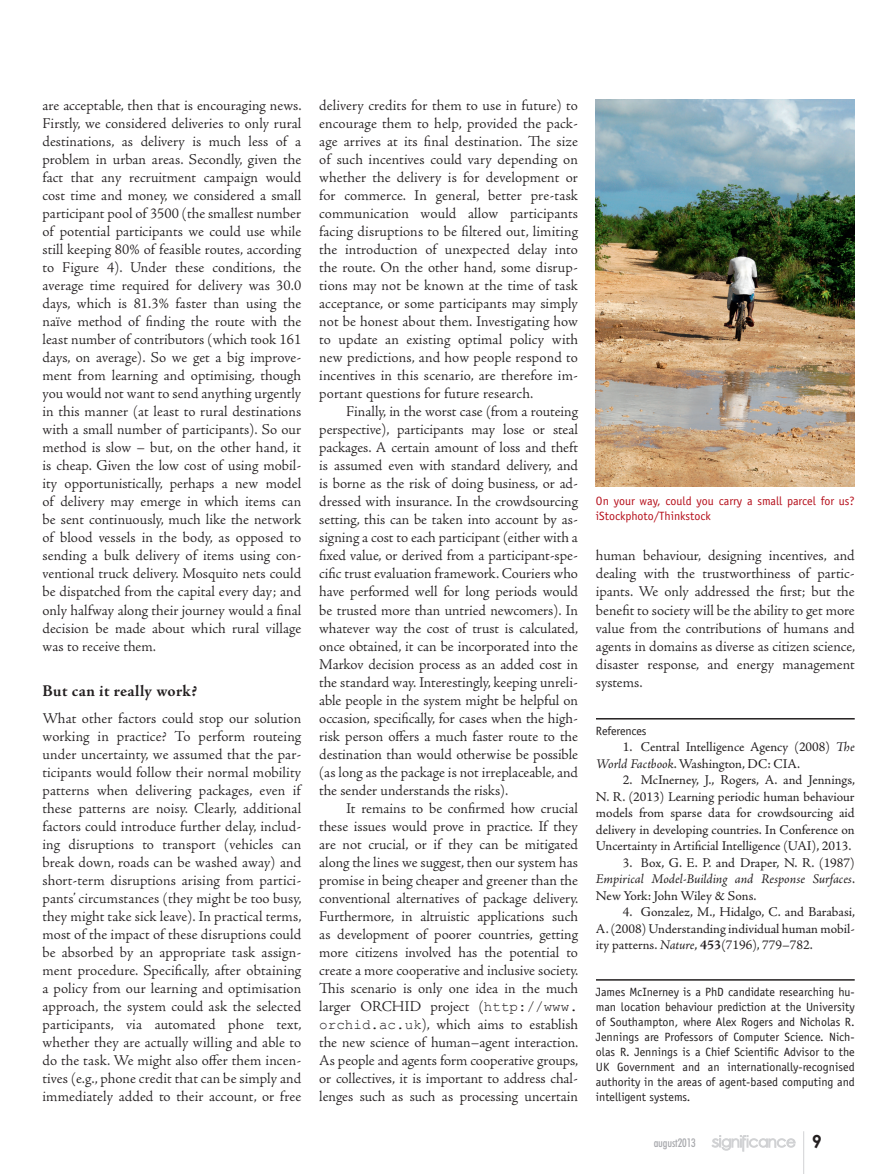
<style>
.page{position:relative;width:893px;height:1174px;background:#fff}
.page>*{position:absolute;margin:0;border:0;box-sizing:border-box;transform-origin:0 0}
.t1{font:700 18px "Century Gothic";color:#231f20}
.t2{font:700 16.5px "Adobe Jenson Pro";letter-spacing:.02em;color:#231f20}
.t3{font:300 15px/18px "Adobe Jenson Pro";color:#231f20;text-align:justify}
.t4{font:13.5px/16.5px "Adobe Jenson Pro";color:#231f20;text-align:justify}
.t5{font:12px/15px "Officina Sans";color:#231f20;text-align:justify}
.t6{font:12px/15px "Officina Sans";color:#b50e1a}
.t7{font:500 condensed 12px "Futura BT";letter-spacing:-.01em;color:#a8a9ad}
.s1{font-family:"Courier New";font-weight:400;font-size:14.25px}
.s2{font-style:italic}
.s3{font-weight:700}
</style>
<div class="page">
<svg style="left:711px;top:1135px;width:85px;height:16px"></svg>
<hr style="left:803px;top:1131px;width:1px;height:43px;background:#d1d2d4">
<hr style="left:596px;top:718px;width:259px;height:1px;background:#231f20">
<hr style="left:596px;top:979px;width:259px;height:1px;background:#231f20">
<img style="left:596px;top:100px;width:259px;height:387px">
<p class="t3" style="left:43px;top:97px;width:261px">are acceptable, then that is encouraging news.<br>Firstly, we considered deliveries to only rural destinations, as delivery is much less of a problem in urban areas. Secondly, given the fact that any recruitment campaign would cost time and money, we considered a small participant pool of 3500 (the smallest number of potential participants we could use while still keeping 80% of feasible routes, according to Figure 4). Under these conditions, the average time required for delivery was 30.0 days, which is 81.3% faster than using the naïve method of finding the route with the least number of contributors (which took 161 days, on average). So we get a big improve&shy;ment from learning and optimising, though you would not want to send anything urgently in this manner (at least to rural destinations with a small number of participants). So our method is slow – but, on the other hand, it is cheap. Given the low cost of using mobil&shy;ity opportunistically, perhaps a new model of delivery may emerge in which items can be sent continuously, much like the network of blood vessels in the body, as opposed to sending a bulk delivery of items using con&shy;ventional truck delivery. Mosquito nets could be dispatched from the capital every day; and only halfway along their journey would a final decision be made about which rural village was to receive them.</p>
<p class="t2" style="left:43px;top:681px;width:156px">But can it really work?</p>
<p class="t3" style="left:43px;top:709px;width:261px">What other factors could stop our solution working in practice? To perform routeing under uncertainty, we assumed that the par&shy;ticipants would follow their normal mobility patterns when delivering packages, even if these patterns are noisy. Clearly, additional factors could introduce further delay, includ&shy;ing disruptions to transport (vehicles can break down, roads can be washed away) and short-term disruptions arising from partici&shy;pants’ circumstances (they might be too busy, they might take sick leave). In practical terms, most of the impact of these disruptions could be absorbed by an appropriate task assign&shy;ment procedure. Specifically, after obtaining a policy from our learning and optimisation approach, the system could ask the selected participants, via automated phone text, whether they are actually willing and able to do the task. We might also offer them incen&shy;tives (e.g., phone credit that can be simply and immediately added to their account, or free</p>
<p class="t3" style="left:319px;top:97px;width:260px">delivery credits for them to use in future) to encourage them to help, provided the pack&shy;age arrives at its final destination. The size of such incentives could vary depending on whether the delivery is for development or for commerce. In general, better pre-task communication would allow participants facing disruptions to be filtered out, limiting the introduction of unexpected delay into the route. On the other hand, some disrup&shy;tions may not be known at the time of task acceptance, or some participants may simply not be honest about them. Investigating how to update an existing optimal policy with new predictions, and how people respond to incentives in this scenario, are therefore im&shy;portant questions for future research.</p>
<p class="t3" style="left:319px;top:403px;width:261px;text-indent:27px">Finally, in the worst case (from a routeing perspective), participants may lose or steal packages. A certain amount of loss and theft is assumed even with standard delivery, and is borne as the risk of doing business, or ad&shy;dressed with insurance. In the crowdsourcing setting, this can be taken into account by as&shy;signing a cost to each participant (either with a fixed value, or derived from a participant-spe&shy;cific trust evaluation framework. Couriers who have performed well for long periods would be trusted more than untried newcomers). In whatever way the cost of trust is calculated, once obtained, it can be incorporated into the Markov decision process as an added cost in the standard way. Interestingly, keeping unreli&shy;able people in the system might be helpful on occasion, specifically, for cases when the high&shy;risk person offers a much faster route to the destination than would otherwise be possible (as long as the package is not irreplaceable, and the sender understands the risks).</p>
<p class="t3" style="left:319px;top:799px;width:261px;text-indent:27px">It remains to be confirmed how crucial these issues would prove in practice. If they are not crucial, or if they can be mitigated along the lines we suggest, then our system has promise in being cheaper and greener than the conventional alternatives of package delivery.<br>Furthermore, in altruistic applications such as development of poorer countries, getting more citizens involved has the potential to create a more cooperative and inclusive society.<br>This scenario is only one idea in the much larger ORCHID project (<span class="s1">http://www. orchid.ac.uk</span>), which aims to establish the new science of human–agent interaction.<br>As people and agents form cooperative groups, or collectives, it is important to address chal&shy;lenges such as such as processing uncertain</p>
<p class="t6" style="left:596px;top:493px;width:260px">On your way, could you carry a small parcel for us? iStockphoto/Thinkstock</p>
<p class="t3" style="left:596px;top:547px;width:261px">human behaviour, designing incentives, and dealing with the trustworthiness of partic&shy;ipants. We only addressed the first; but the benefit to society will be the ability to get more value from the contributions of humans and agents in domains as diverse as citizen science, disaster response, and energy management systems.</p>
<p class="t5" style="left:596px;top:723px;width:52px">References</p>
<p class="t4" style="left:596px;top:739px;width:260px;text-indent:27px">1. Central Intelligence Agency (2008) <span class="s2">The<br>World Factbook</span>. Washington, DC: CIA.</p>
<p class="t4" style="left:596px;top:772px;width:261px;text-indent:27px">2. McInerney, J., Rogers, A. and Jennings, N. R. (2013) Learning periodic human behaviour models from sparse data for crowdsourcing aid delivery in developing countries. In Conference on Uncertainty in Artificial Intelligence (UAI), 2013.</p>
<p class="t4" style="left:596px;top:854px;width:261px;text-indent:27px">3. Box, G. E. P. and Draper, N. R. (1987)<br><span class="s2">Empirical Model-Building and Response Surfaces</span>.<br>New York: John Wiley &amp; Sons.</p>
<p class="t4" style="left:596px;top:904px;width:261px;text-indent:27px">4. Gonzalez, M., Hidalgo, C. and Barabasi, A. (2008) Understanding individual human mobil&shy;ity patterns. <span class="s2">Nature</span>, <span class="s3">453</span>(7196), 779–782.</p>
<p class="t5" style="left:596px;top:984px;width:260px">James McInerney is a PhD candidate researching hu&shy;man location behaviour prediction at the University of Southampton, where Alex Rogers and Nicholas R.<br>Jennings are Professors of Computer Science. Nich&shy;olas R. Jennings is a Chief Scientific Advisor to the UK Government and an internationally-recognised authority in the areas of agent-based computing and intelligent systems.</p>
<p class="t7" style="left:654px;top:1135px;width:44px">august2013</p>
<p class="t1" style="left:812px;top:1127px;width:12px">9</p>
</div>
